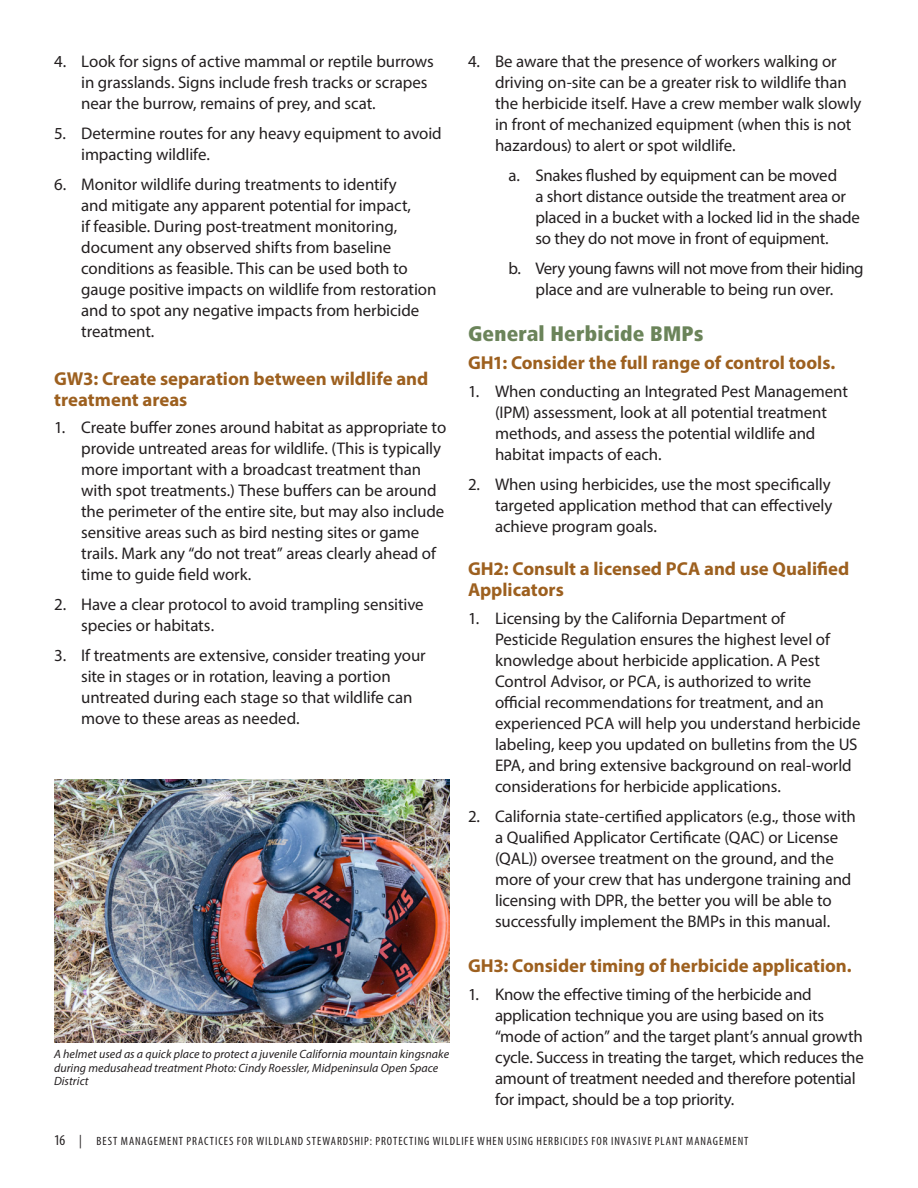
<style>
.page{position:relative;width:918px;height:1188px;background:#fff}
.page>*{position:absolute;margin:0;border:0;box-sizing:border-box;transform-origin:0 0}
.t1{font:900 condensed 21px "Frutiger";letter-spacing:.01em;color:#6b845a}
.t2{font:700 18.75px/21px "Myriad Pro";color:#9d601f}
.t3{font:16.8px/21px "Myriad Pro";letter-spacing:-.005em;color:#231f20}
.t4{font:italic 12px/13.5px "Myriad Pro";letter-spacing:.005em;color:#231f20}
.t5{font:condensed 12px "Myriad Pro";letter-spacing:.08em;color:#231f20}
.s1{font-size:15px}
.s2{font-size:13.5px}
</style>
<div class="page">
<img style="left:54px;top:779px;width:396px;height:264px">
<p class="t3" style="left:81px;top:50px;width:354px;text-indent:-27px">4. Look for signs of active mammal or reptile burrows in grasslands. Signs include fresh tracks or scrapes near the burrow, remains of prey, and scat.</p>
<p class="t3" style="left:81px;top:122px;width:362px;text-indent:-27px">5. Determine routes for any heavy equipment to avoid impacting wildlife.</p>
<p class="t3" style="left:81px;top:173px;width:357px;text-indent:-27px">6. Monitor wildlife during treatments to identify<br>and mitigate any apparent potential for impact,<br>if feasible. During post-treatment monitoring, document any observed shifts from baseline conditions as feasible. This can be used both to gauge positive impacts on wildlife from restoration and to spot any negative impacts from herbicide treatment.</p>
<p class="t2" style="left:54px;top:367px;width:376px">GW3: Create separation between wildlife and treatment areas</p>
<p class="t3" style="left:81px;top:417px;width:367px;text-indent:-27px">1. Create buffer zones around habitat as appropriate to provide untreated areas for wildlife. (This is typically more important with a broadcast treatment than with spot treatments.) These buffers can be around the perimeter of the entire site, but may also include sensitive areas such as bird nesting sites or game trails. Mark any “do not treat” areas clearly ahead of time to guide field work.</p>
<p class="t3" style="left:81px;top:594px;width:344px;text-indent:-27px">2. Have a clear protocol to avoid trampling sensitive species or habitats.</p>
<p class="t3" style="left:81px;top:645px;width:346px;text-indent:-27px">3. If treatments are extensive, consider treating your site in stages or in rotation, leaving a portion untreated during each stage so that wildlife can move to these areas as needed.</p>
<p class="t4" style="left:54px;top:1047px;width:397px">A helmet used as a quick place to protect a juvenile California mountain kingsnake during medusahead treatment Photo: Cindy Roessler, Midpeninsula Open Space<br>District</p>
<p class="t3" style="left:495px;top:50px;width:368px;text-indent:-27px">4. Be aware that the presence of workers walking or driving on-site can be a greater risk to wildlife than the herbicide itself. Have a crew member walk slowly in front of mechanized equipment (when this is not hazardous) to alert or spot wildlife.</p>
<p class="t3" style="left:536px;top:164px;width:326px;text-indent:-27px">a. Snakes flushed by equipment can be moved<br>a short distance outside the treatment area or placed in a bucket with a locked lid in the shade so they do not move in front of equipment.</p>
<p class="t3" style="left:508px;top:257px;width:357px;text-align:center">b. Very young fawns will not move from their hiding place and are vulnerable to being run over.</p>
<p class="t1" style="left:468px;top:321px;width:237px">General Herbicide BMPs</p>
<p class="t2" style="left:468px;top:351px;width:369px">GH1: Consider the full range of control tools.</p>
<p class="t3" style="left:495px;top:380px;width:354px;text-indent:-27px">1. When conducting an Integrated Pest Management (IPM) assessment, look at all potential treatment methods, and assess the potential wildlife and habitat impacts of each.</p>
<p class="t3" style="left:495px;top:473px;width:339px;text-align:justify;text-indent:-27px">2. When using herbicides, use the most specifically targeted application method that can effectively achieve program goals.</p>
<p class="t2" style="left:468px;top:558px;width:383px">GH2: Consult a licensed PCA and use Qualified<br>Applicators</p>
<p class="t3" style="left:495px;top:608px;width:367px;text-indent:-27px">1. Licensing by the California Department of<br>Pesticide Regulation ensures the highest level of knowledge about herbicide application. A Pest Control Advisor, or PCA, is authorized to write official recommendations for treatment, and an experienced PCA will help you understand herbicide labeling, keep you updated on bulletins from the US EPA, and bring extensive background on real-world considerations for herbicide applications.</p>
<p class="t3" style="left:495px;top:805px;width:362px;text-indent:-27px">2. California state-certified applicators (e.g., those with a Qualified Applicator Certificate (QAC) or License (QAL)) oversee treatment on the ground, and the more of your crew that has undergone training and licensing with DPR, the better you will be able to successfully implement the BMPs in this manual.</p>
<p class="t2" style="left:468px;top:954px;width:385px">GH3: Consider timing of herbicide application.</p>
<p class="t3" style="left:495px;top:983px;width:370px;text-indent:-27px">1. Know the effective timing of the herbicide and application technique you are using based on its “mode of action” and the target plant’s annual growth cycle. Success in treating the target, which reduces the amount of treatment needed and therefore potential for impact, should be a top priority.</p>
<p class="t5" style="left:54px;top:1134px;width:696px"><span class="s1">16</span> <span class="s2">|</span> BEST MANAGEMENT PRACTICES FOR WILDLAND STEWARDSHIP: PROTECTING WILDLIFE WHEN USING HERBICIDES FOR INVASIVE PLANT MANAGEMENT</p>
</div>
